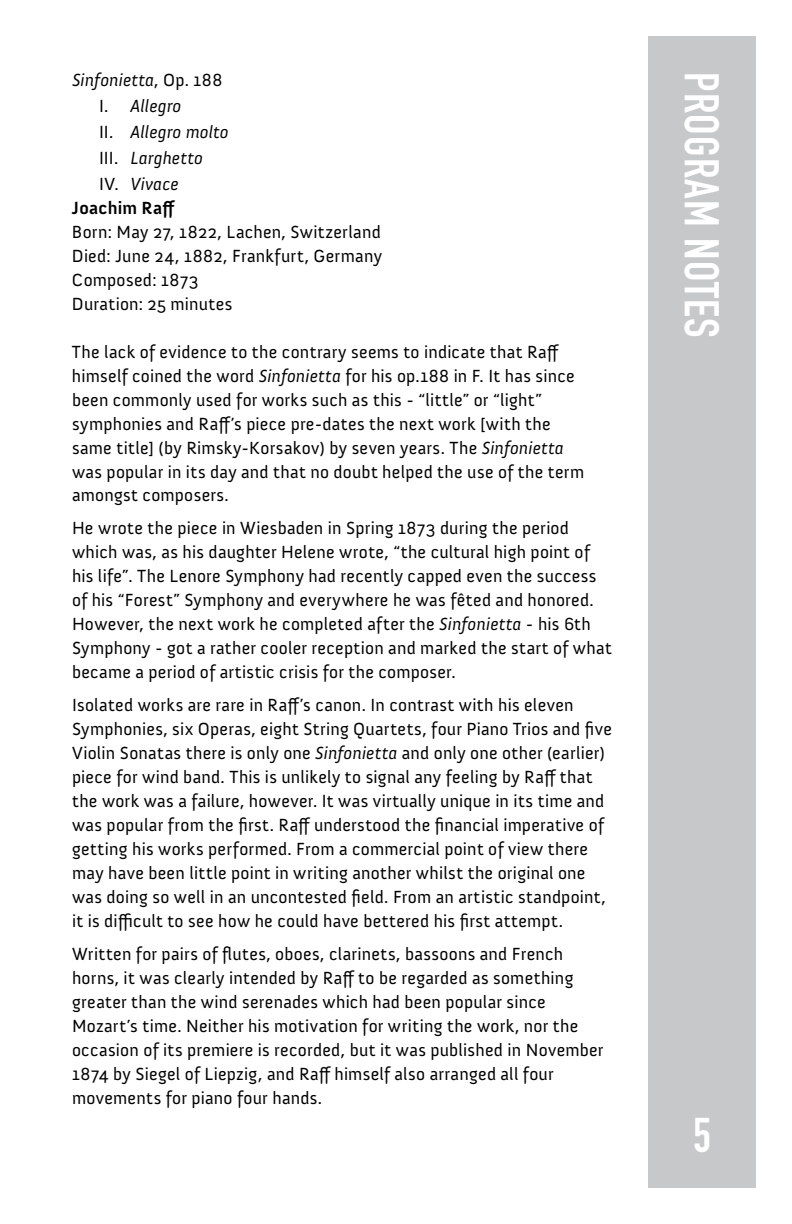
<style>
.page{position:relative;width:792px;height:1224px;background:#fff}
.page>*{position:absolute;margin:0;border:0;box-sizing:border-box;transform-origin:0 0}
.t1{font:700 48px "DIN Condensed";letter-spacing:.025em;color:#fff}
.t2{font:18px/24px "Anivers";letter-spacing:.015em;color:#000}
.t3{font:italic 18px/26px "Anivers";letter-spacing:.01em;color:#000}
.t4{font:700 18px "Anivers";letter-spacing:.01em;color:#000}
.s1{font-style:normal}
.s2{font-style:italic}
</style>
<div class="page">
<div style="left:648px;top:36px;width:108px;height:1152px;background:#c7c8ca"></div>
<p class="t3" style="left:99px;top:67px;width:131px;text-indent:-27px">Sinfonietta<span class="s1">, Op. 188<br>I.</span> Allegro<br><span class="s1">II.</span> Allegro molto<br><span class="s1">III.</span> Larghetto<br><span class="s1">IV.</span> Vivace</p>
<p class="t4" style="left:72px;top:198px;width:105px">Joachim Raff</p>
<p class="t2" style="left:72px;top:220px;width:312px">Born: May 27, 1822, Lachen, Switzerland<br>Died: June 24, 1882, Frankfurt, Germany<br>Composed: 1873<br>Duration: 25 minutes</p>
<p class="t2" style="left:72px;top:340px;width:514px">The lack of evidence to the contrary seems to indicate that Raff himself coined the word <span class="s2">Sinfonietta</span> for his op.188 in F. It has since been commonly used for works such as this - “little” or “light” symphonies and Raff’s piece pre-dates the next work [with the same title] (by Rimsky-Korsakov) by seven years. The <span class="s2">Sinfonietta </span>was popular in its day and that no doubt helped the use of the term amongst composers.</p>
<p class="t2" style="left:72px;top:517px;width:541px">He wrote the piece in Wiesbaden in Spring 1873 during the period which was, as his daughter Helene wrote, “the cultural high point of his life”. The Lenore Symphony had recently capped even the success of his “Forest” Symphony and everywhere he was fêted and honored.<br>However, the next work he completed after the <span class="s2">Sinfonietta</span> - his 6th Symphony - got a rather cooler reception and marked the start of what became a period of artistic crisis for the composer.</p>
<p class="t2" style="left:72px;top:694px;width:541px">Isolated works are rare in Raff’s canon. In contrast with his eleven Symphonies, six Operas, eight String Quartets, four Piano Trios and five Violin Sonatas there is only one <span class="s2">Sinfonietta</span> and only one other (earlier) piece for wind band. This is unlikely to signal any feeling by Raff that the work was a failure, however. It was virtually unique in its time and was popular from the first. Raff understood the financial imperative of getting his works performed. From a commercial point of view there may have been little point in writing another whilst the original one was doing so well in an uncontested field. From an artistic standpoint, it is difficult to see how he could have bettered his first attempt.</p>
<p class="t2" style="left:72px;top:943px;width:533px">Written for pairs of flutes, oboes, clarinets, bassoons and French horns, it was clearly intended by Raff to be regarded as something greater than the wind serenades which had been popular since Mozart’s time. Neither his motivation for writing the work, nor the occasion of its premiere is recorded, but it was published in November 1874 by Siegel of Liepzig, and Raff himself also arranged all four movements for piano four hands.</p>
<h1 class="t1" style="left:734px;top:72px;width:267px;rotate:90deg">PROGRAM NOTES</h1>
<h1 class="t1" style="left:693px;top:1103px;width:19px">5</h1>
</div>
